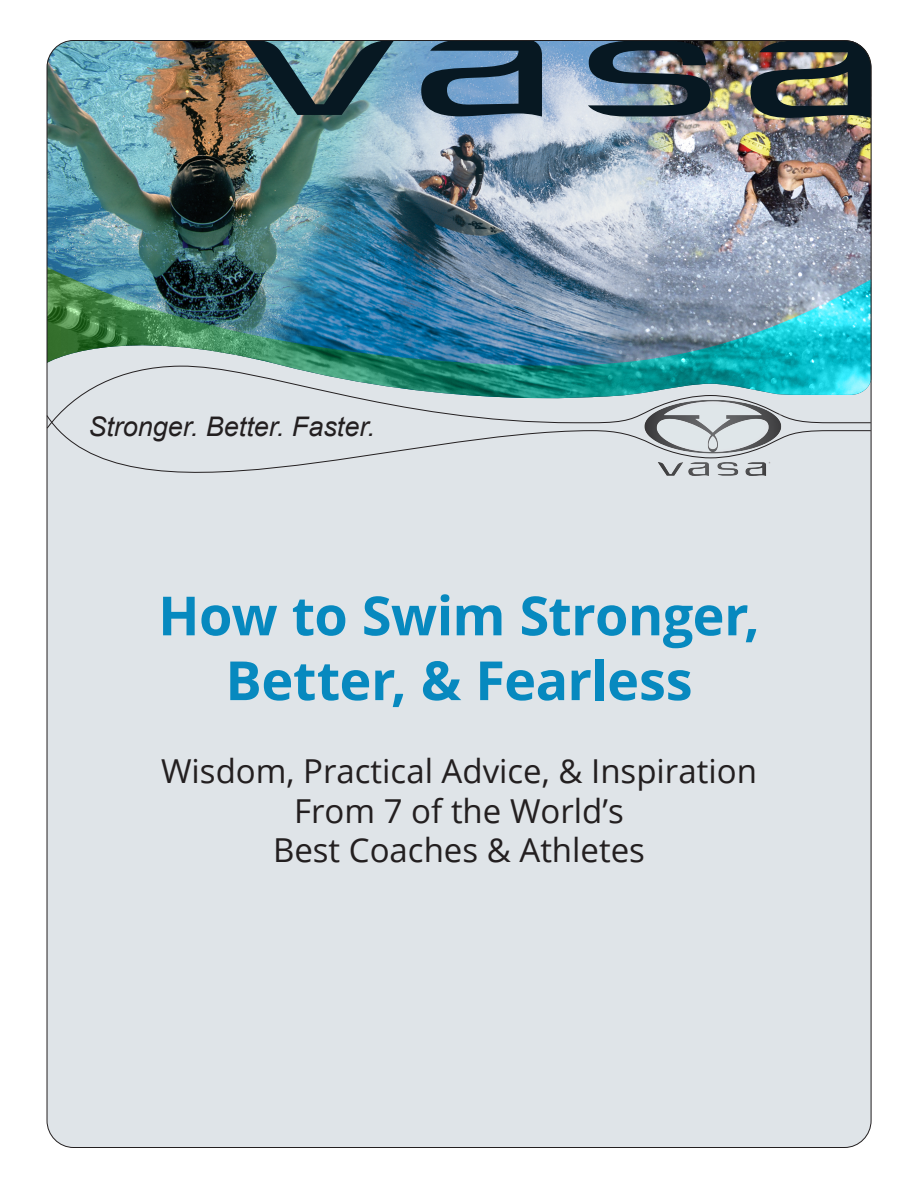
<style>
.page{position:relative;width:918px;height:1188px;background:#fff}
.page>*{position:absolute;margin:0;border:0;box-sizing:border-box;transform-origin:0 0}
.t1{font:700 54px/64.8px "Open Sans";letter-spacing:-.01em;color:#0789bf;text-align:center}
.Headline_-_Interior{font:33px/39.6px "Open Sans";color:#231f20;text-align:center}
.t2{font:italic 27px "Arial";color:#231f20}
</style>
<div class="page">
<div style="left:47px;top:40px;width:824px;height:1108px;background:#dfe4e8;border-radius:27px"></div>
<img style="left:47px;top:41px;width:824px;height:324px">
<svg style="left:46px;top:365px;width:826px;height:50px"></svg>
<svg style="left:46px;top:415px;width:826px;height:119px"></svg>
<img style="left:638px;top:397px;width:147px;height:59px">
<img style="left:638px;top:461px;width:147px;height:19px">
<p class="t2" style="left:88px;top:410px;width:288px">Stronger. Better. Faster.</p>
<p class="t1" style="left:158px;top:582px;width:603px">How to Swim Stronger,<br>Better, &amp; Fearless</p>
<p class="Headline_-_Interior" style="left:161px;top:750px;width:597px">Wisdom, Practical Advice, &amp; Inspiration<br>From 7 of the World’s<br>Best Coaches &amp; Athletes</p>
</div>
